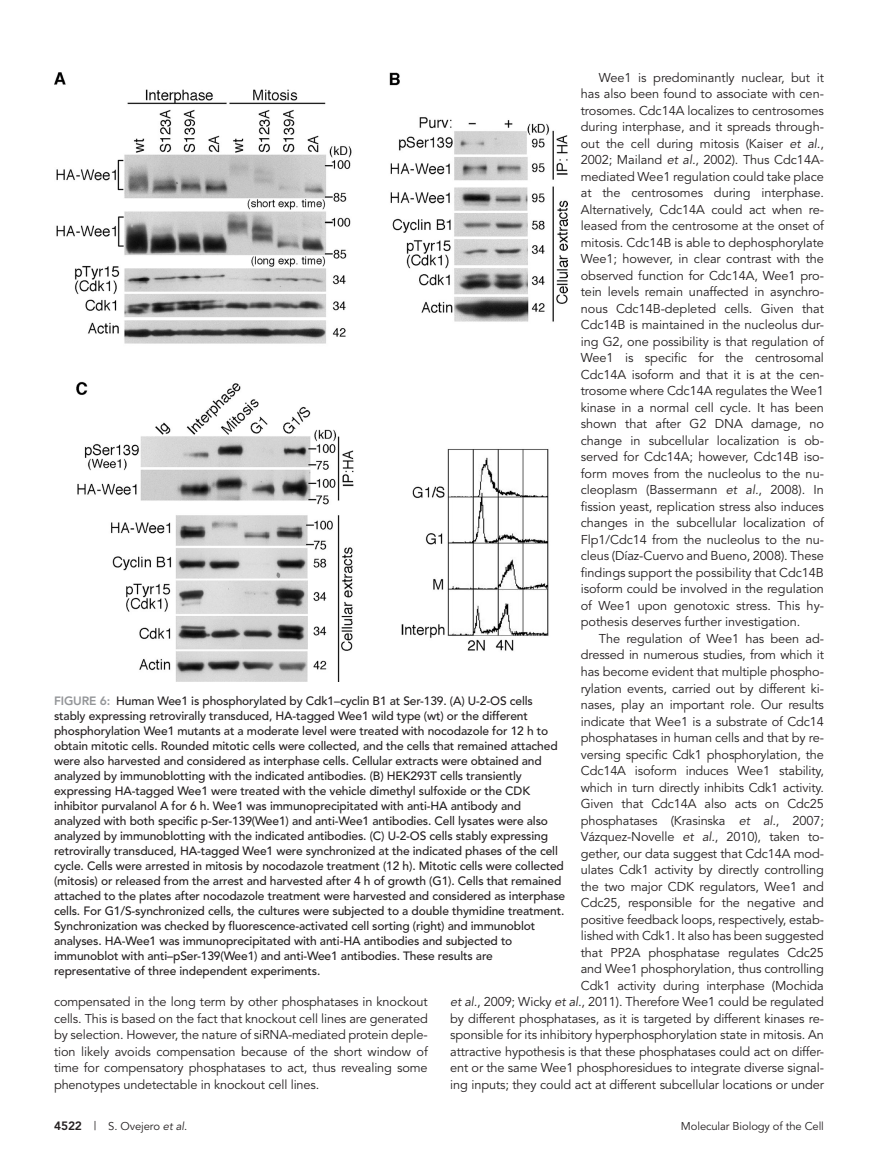
<style>
.page{position:relative;width:878px;height:1175px;background:#fff}
.page>*{position:absolute;margin:0;border:0;box-sizing:border-box;transform-origin:0 0}
.Para{font:12.75px/16.5px "Avenir";letter-spacing:-.01em;color:#231f20;text-align:justify}
.FigCaption{font:500 12px/15px "Avenir";letter-spacing:-.01em;color:#231f20}
.t1{font:11.25px "Avenir";letter-spacing:-.01em;color:#231f20}
.s1{font-style:italic}
.s2{font-weight:800;color:#939598}
.s3{font-weight:800;font-size:12px}
.s4{font-size:12px}
</style>
<div class="page">
<img style="left:54px;top:72px;width:513px;height:609px">
<p class="Para" style="left:580px;top:69px;width:245px;text-indent:18px">Wee1 is predominantly nuclear, but it has also been found to associate with cen&shy;trosomes. Cdc14A localizes to centrosomes during interphase, and it spreads through&shy;out the cell during mitosis (Kaiser <span class="s1">et al.</span>, 2002; Mailand <span class="s1">et al.</span>, 2002). Thus Cdc14A&shy;mediated Wee1 regulation could take place at the centrosomes during interphase.<br>Alternatively, Cdc14A could act when re&shy;leased from the centrosome at the onset of mitosis. Cdc14B is able to dephosphorylate Wee1; however, in clear contrast with the observed function for Cdc14A, Wee1 pro&shy;tein levels remain unaffected in asynchro&shy;nous Cdc14B-depleted cells. Given that Cdc14B is maintained in the nucleolus dur&shy;ing G2, one possibility is that regulation of Wee1 is specific for the centrosomal Cdc14A isoform and that it is at the cen&shy;trosome where Cdc14A regulates the Wee1 kinase in a normal cell cycle. It has been shown that after G2 DNA damage, no change in subcellular localization is ob&shy;served for Cdc14A; however, Cdc14B iso&shy;form moves from the nucleolus to the nu&shy;cleoplasm (Bassermann <span class="s1">et al.</span>, 2008). In fission yeast, replication stress also induces changes in the subcellular localization of Flp1/Cdc14 from the nucleolus to the nu&shy;cleus (Díaz-Cuervo and Bueno, 2008). These findings support the possibility that Cdc14B isoform could be involved in the regulation of Wee1 upon genotoxic stress. This hy&shy;pothesis deserves further investigation.</p>
<p class="Para" style="left:450px;top:630px;width:375px;text-align:right">The regulation of Wee1 has been ad-<br>dressed in numerous studies, from which it<br>has become evident that multiple phospho-<br>rylation events, carried out by different ki-<br>nases, play an important role. Our results<br>indicate that Wee1 is a substrate of Cdc14<br>phosphatases in human cells and that by re-<br>versing specific Cdk1 phosphorylation, the<br>Cdc14A isoform induces Wee1 stability,<br>which in turn directly inhibits Cdk1 activity.<br>Given that Cdc14A also acts on Cdc25<br>phosphatases (Krasinska <span class="s1">et al.</span>, 2007;<br>Vázquez-Novelle <span class="s1">et al.</span>, 2010), taken to-<br>gether, our data suggest that Cdc14A mod-<br>ulates Cdk1 activity by directly controlling<br>the two major CDK regulators, Wee1 and<br>Cdc25, responsible for the negative and<br>positive feedback loops, respectively, estab-<br>lished with Cdk1. It also has been suggested<br>that PP2A phosphatase regulates Cdc25<br>and Wee1 phosphorylation, thus controlling<br>Cdk1 activity during interphase (Mochida<br><span class="s1">et al.</span>, 2009; Wicky <span class="s1">et al.</span>, 2011). Therefore Wee1 could be regulated by different phosphatases, as it is targeted by different kinases re&shy;sponsible for its inhibitory hyperphosphorylation state in mitosis. An attractive hypothesis is that these phosphatases could act on differ&shy;ent or the same Wee1 phosphoresidues to integrate diverse signal&shy;ing inputs; they could act at different subcellular locations or under</p>
<p class="FigCaption" style="left:54px;top:693px;width:512px"><span class="s2">FIGURE 6:</span> Human Wee1 is phosphorylated by Cdk1–cyclin B1 at Ser-139. (A) U-2-OS cells stably expressing retrovirally transduced, HA-tagged Wee1 wild type (wt) or the different phosphorylation Wee1 mutants at a moderate level were treated with nocodazole for 12 h to obtain mitotic cells. Rounded mitotic cells were collected, and the cells that remained attached were also harvested and considered as interphase cells. Cellular extracts were obtained and analyzed by immunoblotting with the indicated antibodies. (B) HEK293T cells transiently expressing HA-tagged Wee1 were treated with the vehicle dimethyl sulfoxide or the CDK inhibitor purvalanol A for 6 h. Wee1 was immunoprecipitated with anti-HA antibody and analyzed with both specific p-Ser-139(Wee1) and anti-Wee1 antibodies. Cell lysates were also analyzed by immunoblotting with the indicated antibodies. (C) U-2-OS cells stably expressing retrovirally transduced, HA-tagged Wee1 were synchronized at the indicated phases of the cell cycle. Cells were arrested in mitosis by nocodazole treatment (12 h). Mitotic cells were collected (mitosis) or released from the arrest and harvested after 4 h of growth (G1). Cells that remained attached to the plates after nocodazole treatment were harvested and considered as interphase cells. For G1/S-synchronized cells, the cultures were subjected to a double thymidine treatment.<br>Synchronization was checked by fluorescence-activated cell sorting (right) and immunoblot analyses. HA-Wee1 was immunoprecipitated with anti-HA antibodies and subjected to immunoblot with anti–pSer-139(Wee1) and anti-Wee1 antibodies. These results are representative of three independent experiments.</p>
<p class="Para" style="left:54px;top:993px;width:375px">compensated in the long term by other phosphatases in knockout cells. This is based on the fact that knockout cell lines are generated by selection. However, the nature of siRNA-mediated protein deple&shy;tion likely avoids compensation because of the short window of time for compensatory phosphatases to act, thus revealing some phenotypes undetectable in knockout cell lines.</p>
<p class="t1" style="left:54px;top:1119px;width:135px"><span class="s3">4522</span> <span class="s4">|</span> S. Ovejero <span class="s1">et al</span>.</p>
<p class="t1" style="left:681px;top:1119px;width:144px">Molecular Biology of the Cell</p>
</div>
